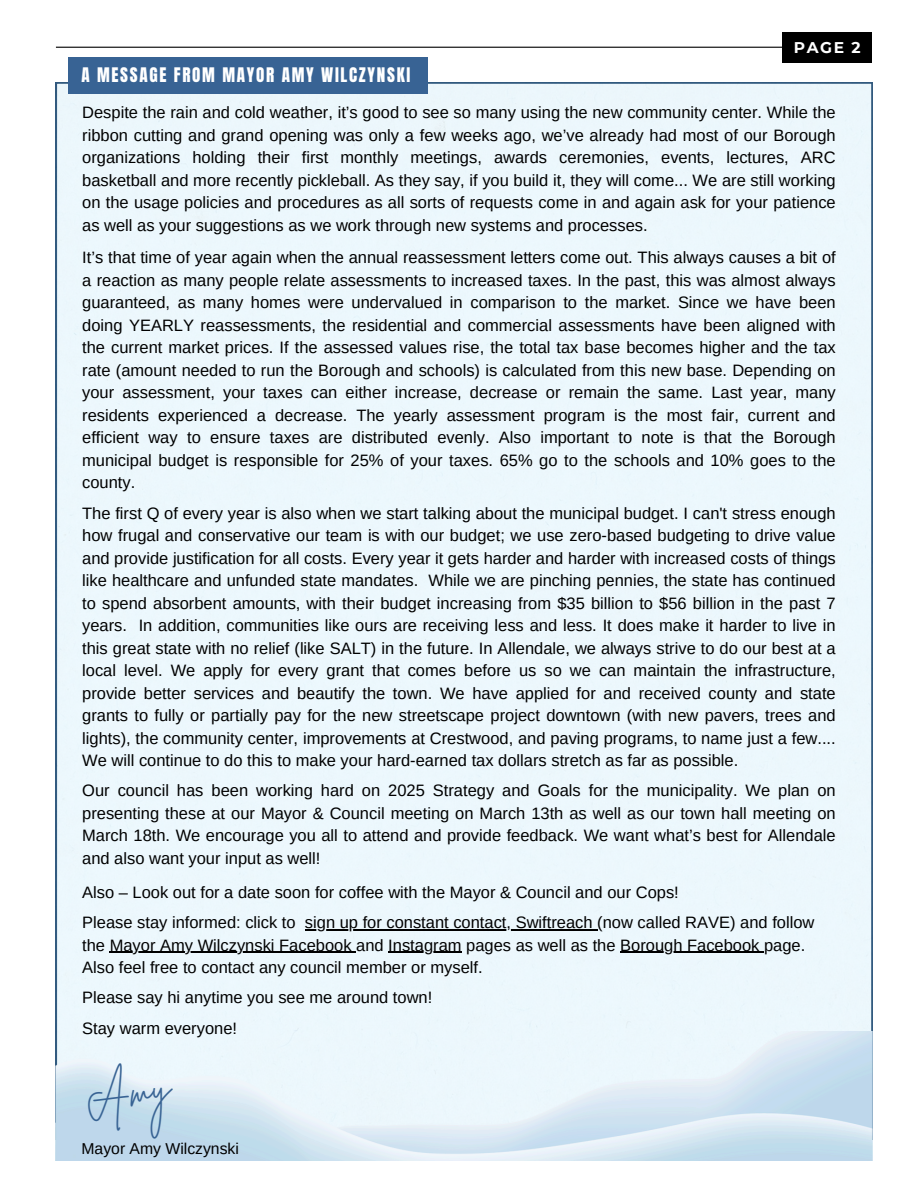
<style>
.page{position:relative;width:918px;height:1188px;background:#fff}
.page>*{position:absolute;margin:0;border:0;box-sizing:border-box;transform-origin:0 0}
.t1{font:17.1px "Anton";letter-spacing:.1em;color:#fff}
.t2{font:16.5px/22.5px "Arimo";color:#000;text-align:justify}
.t3{font:15.75px "Arimo";color:#000}
.t4{font:700 15.45px "Montserrat";color:#fff}
</style>
<div class="page">
<hr style="left:56px;top:47px;width:799px;height:1px;background:#000">
<div style="left:56px;top:83px;width:817px;height:949px;background:#ecf7fd"></div>
<img style="left:56px;top:1032px;width:817px;height:128px">
<hr style="left:305px;top:929px;width:292px;height:1px;background:#000">
<hr style="left:110px;top:952px;width:246px;height:1px;background:#000">
<hr style="left:388px;top:952px;width:74px;height:1px;background:#000">
<hr style="left:620px;top:952px;width:144px;height:1px;background:#000">
<div style="left:782px;top:33px;width:89px;height:30px;background:#000"></div>
<div style="left:68px;top:57px;width:360px;height:37px;background:#386394"></div>
<svg style="left:82px;top:1062px;width:98px;height:77px;background:#cfe3f0"></svg>
<p class="t1" style="left:81px;top:63px;width:330px">A MESSAGE FROM MAYOR AMY WILCZYNSKI</p>
<p class="t4" style="left:794px;top:38px;width:68px">PAGE 2</p>
<h2 class="t2" style="left:82px;top:101px;width:755px">Despite the rain and cold weather, it’s good to see so many using the new community center. While the ribbon cutting and grand opening was only a few weeks ago, we’ve already had most of our Borough organizations holding their first monthly meetings, awards ceremonies, events, lectures, ARC basketball and more recently pickleball. As they say, if you build it, they will come... We are still working on the usage policies and procedures as all sorts of requests come in and again ask for your patience as well as your suggestions as we work through new systems and processes.</h2>
<p class="t2" style="left:82px;top:246px;width:755px">It’s that time of year again when the annual reassessment letters come out. This always causes a bit of a reaction as many people relate assessments to increased taxes. In the past, this was almost always guaranteed, as many homes were undervalued in comparison to the market. Since we have been doing YEARLY reassessments, the residential and commercial assessments have been aligned with the current market prices. If the assessed values rise, the total tax base becomes higher and the tax rate (amount needed to run the Borough and schools) is calculated from this new base. Depending on your assessment, your taxes can either increase, decrease or remain the same. Last year, many residents experienced a decrease. The yearly assessment program is the most fair, current and efficient way to ensure taxes are distributed evenly. Also important to note is that the Borough municipal budget is responsible for 25% of your taxes. 65% go to the schools and 10% goes to the county.</p>
<h3 class="t2" style="left:82px;top:502px;width:755px">The first Q of every year is also when we start talking about the municipal budget. I can't stress enough how frugal and conservative our team is with our budget; we use zero-based budgeting to drive value and provide justification for all costs. Every year it gets harder and harder with increased costs of things like healthcare and unfunded state mandates. While we are pinching pennies, the state has continued to spend absorbent amounts, with their budget increasing from $35 billion to $56 billion in the past 7 years. In addition, communities like ours are receiving less and less. It does make it harder to live in this great state with no relief (like SALT) in the future. In Allendale, we always strive to do our best at a local level. We apply for every grant that comes before us so we can maintain the infrastructure, provide better services and beautify the town. We have applied for and received county and state grants to fully or partially pay for the new streetscape project downtown (with new pavers, trees and lights), the community center, improvements at Crestwood, and paving programs, to name just a few....<br>We will continue to do this to make your hard-earned tax dollars stretch as far as possible.</h3>
<p class="t2" style="left:82px;top:779px;width:755px">Our council has been working hard on 2025 Strategy and Goals for the municipality. We plan on presenting these at our Mayor &amp; Council meeting on March 13th as well as our town hall meeting on March 18th. We encourage you all to attend and provide feedback. We want what’s best for Allendale and also want your input as well!</p>
<p class="t2" style="left:82px;top:881px;width:598px">Also – Look out for a date soon for coffee with the Mayor &amp; Council and our Cops!</p>
<p class="t2" style="left:82px;top:911px;width:215px">Please stay informed: click to</p>
<p class="t2" style="left:82px;top:911px;width:734px;text-indent:223px">sign up for constant contact, Swiftreach (now called RAVE) and follow the Mayor Amy Wilczynski Facebook and Instagram pages as well as the Borough Facebook page.</p>
<p class="t2" style="left:82px;top:952px;width:402px;line-height:30.3px;text-align:left">Also feel free to contact any council member or myself.<br>Please say hi anytime you see me around town!<br>Stay warm everyone!</p>
<h1 class="t3" style="left:82px;top:1139px;width:159px">Mayor Amy Wilczynski</h1>
</div>
